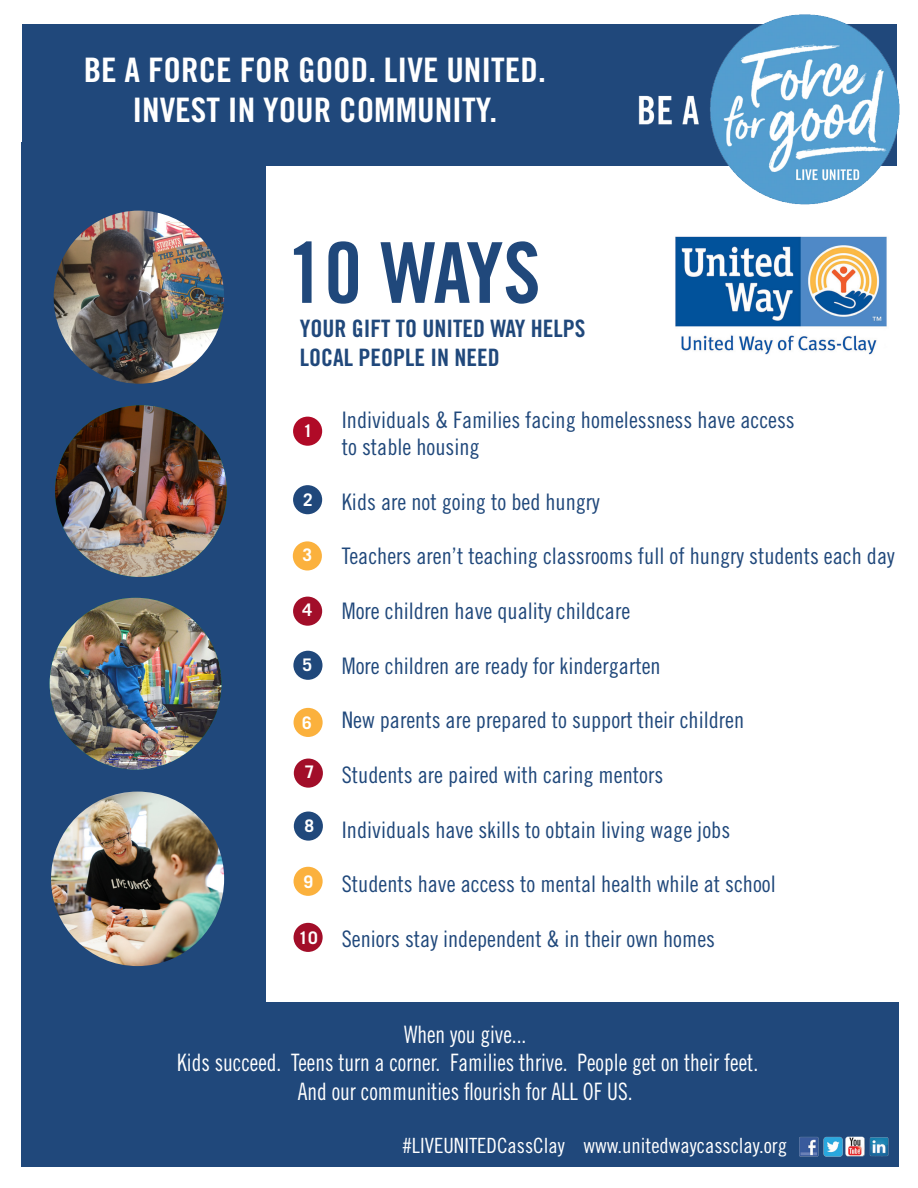
<style>
.page{position:relative;width:918px;height:1188px;background:#fff}
.page>*{position:absolute;margin:0;border:0;box-sizing:border-box;transform-origin:0 0}
.t1{font:84px "Trade Gothic Bold Cond Twenty";letter-spacing:-.02em;color:#20487b}
.t2{font:33.75px "Trade Gothic Bold Cond Twenty";color:#fff;scale:1.04 1}
.t3{font:24px "Trade Gothic Cond Eighteen";color:#fff;scale:.91 1}
.t4{font:24px/28.8px "Trade Gothic Bold Cond Twenty";color:#20487b}
.t5{font:22.8px "Trade Gothic Cond Eighteen";color:#20487b}
.t6{font:21px "Trade Gothic Cond Eighteen";color:#fff}
.t7{font:700 17.4px "Trade Gothic";color:#fff}
</style>
<div class="page">
<div style="left:21px;top:142px;width:245px;height:983px;background:#20487b"></div>
<div style="left:22px;top:1003px;width:877px;height:164px;background:#20487b"></div>
<div style="left:22px;top:24px;width:874px;height:142px;background:#20487b"></div>
<div style="left:293px;top:417px;width:29px;height:29px;background:#b00a27;border-radius:50%"></div>
<div style="left:293px;top:485px;width:29px;height:29px;background:#20487b;border-radius:50%"></div>
<div style="left:293px;top:541px;width:29px;height:30px;background:#fbb13d;border-radius:50%"></div>
<div style="left:293px;top:597px;width:29px;height:29px;background:#a20e29;border-radius:50%"></div>
<div style="left:293px;top:651px;width:30px;height:29px;background:#20487b;border-radius:50%"></div>
<div style="left:294px;top:708px;width:29px;height:29px;background:#fbb13d;border-radius:50%"></div>
<div style="left:294px;top:759px;width:29px;height:29px;background:#a20e29;border-radius:50%"></div>
<div style="left:294px;top:812px;width:29px;height:29px;background:#20487b;border-radius:50%"></div>
<div style="left:294px;top:867px;width:29px;height:29px;background:#fbb13d;border-radius:50%"></div>
<div style="left:294px;top:923px;width:29px;height:29px;background:#a20e29;border-radius:50%"></div>
<img style="left:55px;top:405px;width:172px;height:172px;border-radius:86px">
<img style="left:54px;top:211px;width:170px;height:173px">
<img style="left:50px;top:598px;width:171px;height:172px;border-radius:86px">
<img style="left:51px;top:792px;width:173px;height:174px">
<img style="left:799px;top:1136px;width:90px;height:21px">
<img style="left:638px;top:14px;width:262px;height:191px">
<img style="left:675px;top:236px;width:212px;height:119px">
<p class="t2" style="left:84px;top:49px;width:446px">BE A FORCE FOR GOOD. LIVE UNITED.</p>
<p class="t2" style="left:132px;top:90px;width:352px">INVEST IN YOUR COMMUNITY.</p>
<p class="t1" style="left:287px;top:222px;width:255px">10 WAYS</p>
<p class="t4" style="left:300px;top:314px;width:287px">YOUR GIFT TO UNITED WAY HELPS<br>LOCAL PEOPLE IN NEED</p>
<p class="t7" style="left:303px;top:420px;width:11px">1</p>
<p class="t7" style="left:303px;top:489px;width:11px">2</p>
<p class="t7" style="left:302px;top:544px;width:11px">3</p>
<p class="t7" style="left:302px;top:599px;width:11px">4</p>
<p class="t7" style="left:302px;top:654px;width:11px">5</p>
<p class="t7" style="left:302px;top:712px;width:11px">6</p>
<p class="t7" style="left:305px;top:761px;width:11px">7</p>
<p class="t7" style="left:304px;top:815px;width:11px">8</p>
<p class="t7" style="left:304px;top:871px;width:11px">9</p>
<p class="t7" style="left:299px;top:927px;width:21px">10</p>
<p class="t5" style="left:342px;top:406px;width:454px">Individuals &amp; Families facing homelessness have access</p>
<p class="t5" style="left:342px;top:433px;width:139px">to stable housing</p>
<p class="t5" style="left:342px;top:488px;width:260px">Kids are not going to bed hungry</p>
<p class="t5" style="left:342px;top:543px;width:554px">Teachers aren’t teaching classrooms full of hungry students each day</p>
<p class="t5" style="left:342px;top:597px;width:290px">More children have quality childcare</p>
<p class="t5" style="left:342px;top:652px;width:320px">More children are ready for kindergarten</p>
<p class="t5" style="left:342px;top:707px;width:404px">New parents are prepared to support their children</p>
<p class="t5" style="left:342px;top:761px;width:323px">Students are paired with caring mentors</p>
<p class="t5" style="left:342px;top:816px;width:390px">Individuals have skills to obtain living wage jobs</p>
<p class="t5" style="left:342px;top:871px;width:436px">Students have access to mental health while at school</p>
<p class="t5" style="left:342px;top:925px;width:375px">Seniors stay independent &amp; in their own homes</p>
<p class="t3" style="left:404px;top:1020px;width:136px">When you give...</p>
<p class="t3" style="left:177px;top:1049px;width:640px">Kids succeed. Teens turn a corner. Families thrive. People get on their feet.</p>
<p class="t3" style="left:298px;top:1077px;width:369px">And our communities flourish for ALL OF US.</p>
<p class="t6" style="left:403px;top:1133px;width:386px">#LIVEUNITEDCassClay www.unitedwaycassclay.org</p>
</div>
